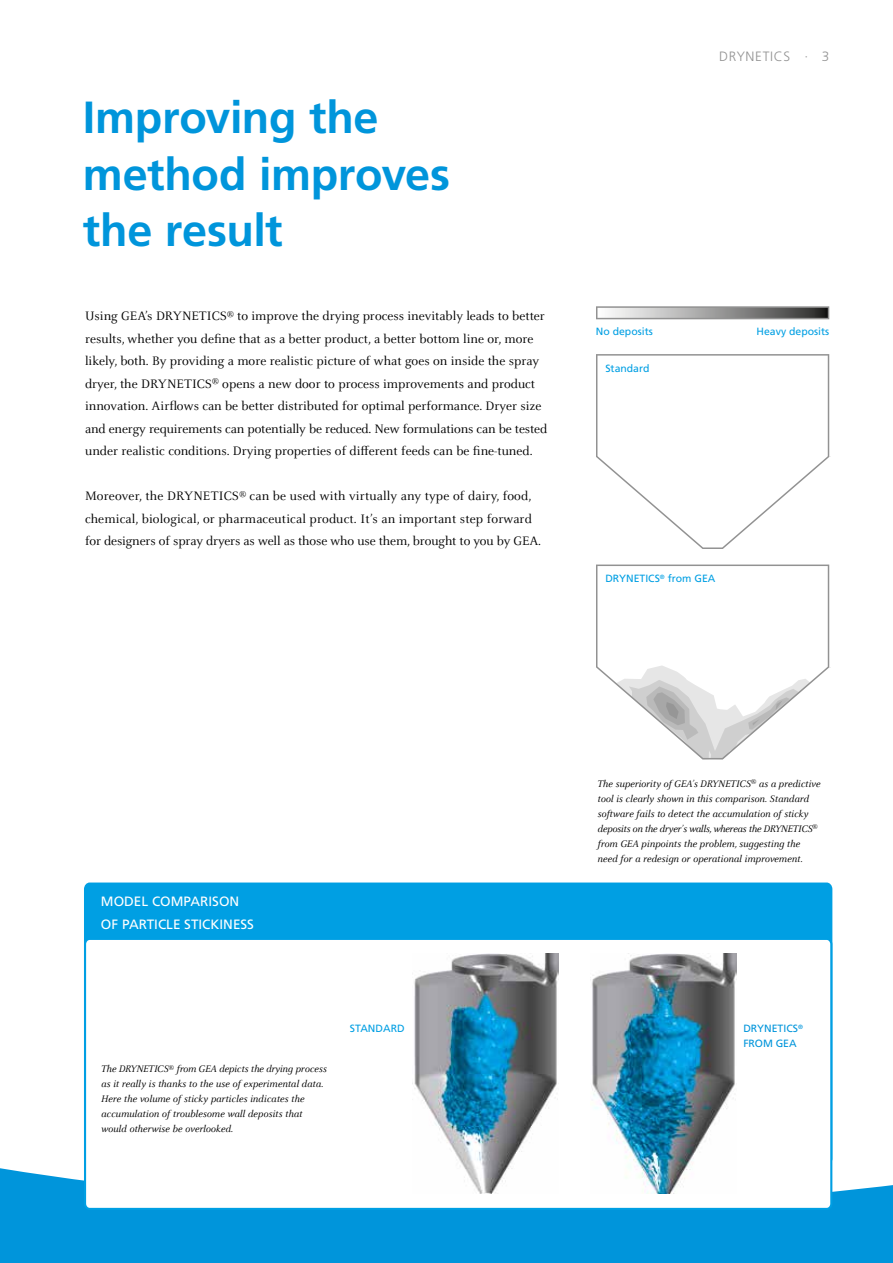
<style>
.page{position:relative;width:893px;height:1263px;background:#fff}
.page>*{position:absolute;margin:0;border:0;box-sizing:border-box;transform-origin:0 0}
.t1{font:700 45px/56.2px "Frutiger LT Pro";letter-spacing:-.01em;color:#0095db}
.t2{font:13.5px/22.5px "Celeste OT";color:#000}
.t3{font:13.5px/22.5px "Frutiger LT Pro";color:#fff}
.t4{font:300 13.5px "Frutiger LT Pro";letter-spacing:.05em;color:#929292}
.t5{font:italic 10.5px/15px "Celeste OT";color:#000}
.t6{font:10.5px "Frutiger LT Pro";color:#009fe3}
.t7{font:10.5px/15px "Frutiger LT Pro";color:#0095db}
</style>
<div class="page">
<svg style="left:0;top:887px;width:893px;height:376px;fill:#0095db"></svg>
<svg style="left:596px;top:354px;width:233px;height:195px"></svg>
<svg style="left:596px;top:306px;width:233px;height:13px;background:#9a9a99"></svg>
<svg style="left:596px;top:564px;width:233px;height:195px"></svg>
<div style="left:84px;top:882px;width:748px;height:56px;background:#009fe3"></div>
<svg style="left:84px;top:938px;width:748px;height:272px"></svg>
<img style="left:412px;top:953px;width:147px;height:240px">
<img style="left:590px;top:953px;width:146px;height:240px">
<h1 class="t1" style="left:83px;top:90px;width:369px">Improving the method improves the result</h1>
<p class="t2" style="left:85px;top:305px;width:464px">Using GEA’s DRYNETICS<sup>®</sup> to improve the drying process inevitably leads to better results, whether you define that as a better product, a better bottom line or, more likely, both. By providing a more realistic picture of what goes on inside the spray dryer, the DRYNETICS<sup>®</sup> opens a new door to process improvements and product innovation. Airflows can be better distributed for optimal performance. Dryer size and energy requirements can potentially be reduced. New formulations can be tested under realistic conditions. Drying properties of different feeds can be fine-tuned.</p>
<p class="t2" style="left:85px;top:485px;width:458px">Moreover, the DRYNETICS<sup>®</sup> can be used with virtually any type of dairy, food, chemical, biological, or pharmaceutical product. It’s an important step forward for designers of spray dryers as well as those who use them, brought to you by GEA.</p>
<p class="t4" style="left:719px;top:49px;width:112px">DRYNETICS · 3</p>
<p class="t6" style="left:596px;top:325px;width:59px">No deposits</p>
<p class="t6" style="left:756px;top:325px;width:74px">Heavy deposits</p>
<p class="t6" style="left:605px;top:362px;width:46px">Standard</p>
<p class="t6" style="left:605px;top:572px;width:112px">DRYNETICS<sup>®</sup> from GEA</p>
<p class="t3" style="left:101px;top:890px;width:155px">MODEL COMPARISON<br>OF PARTICLE STICKINESS</p>
<p class="t5" style="left:101px;top:1062px;width:227px">The DRYNETICS<sup>®</sup> from GEA depicts the drying process as it really is thanks to the use of experimental data.<br>Here the volume of sticky particles indicates the accumulation of troublesome wall deposits that would otherwise be overlooked.</p>
<p class="t6" style="left:350px;top:1022px;width:56px">STANDARD</p>
<p class="t5" style="left:597px;top:776px;width:224px">The superiority of GEA’s DRYNETICS<sup>®</sup> as a predictive tool is clearly shown in this comparison. Standard software fails to detect the accumulation of sticky deposits on the dryer’s walls, whereas the DRYNETICS<sup>® </sup>from GEA pinpoints the problem, suggesting the need for a redesign or operational improvement.</p>
<p class="t7" style="left:743px;top:1021px;width:61px">DRYNETICS<sup>®<br></sup>FROM GEA</p>
</div>
